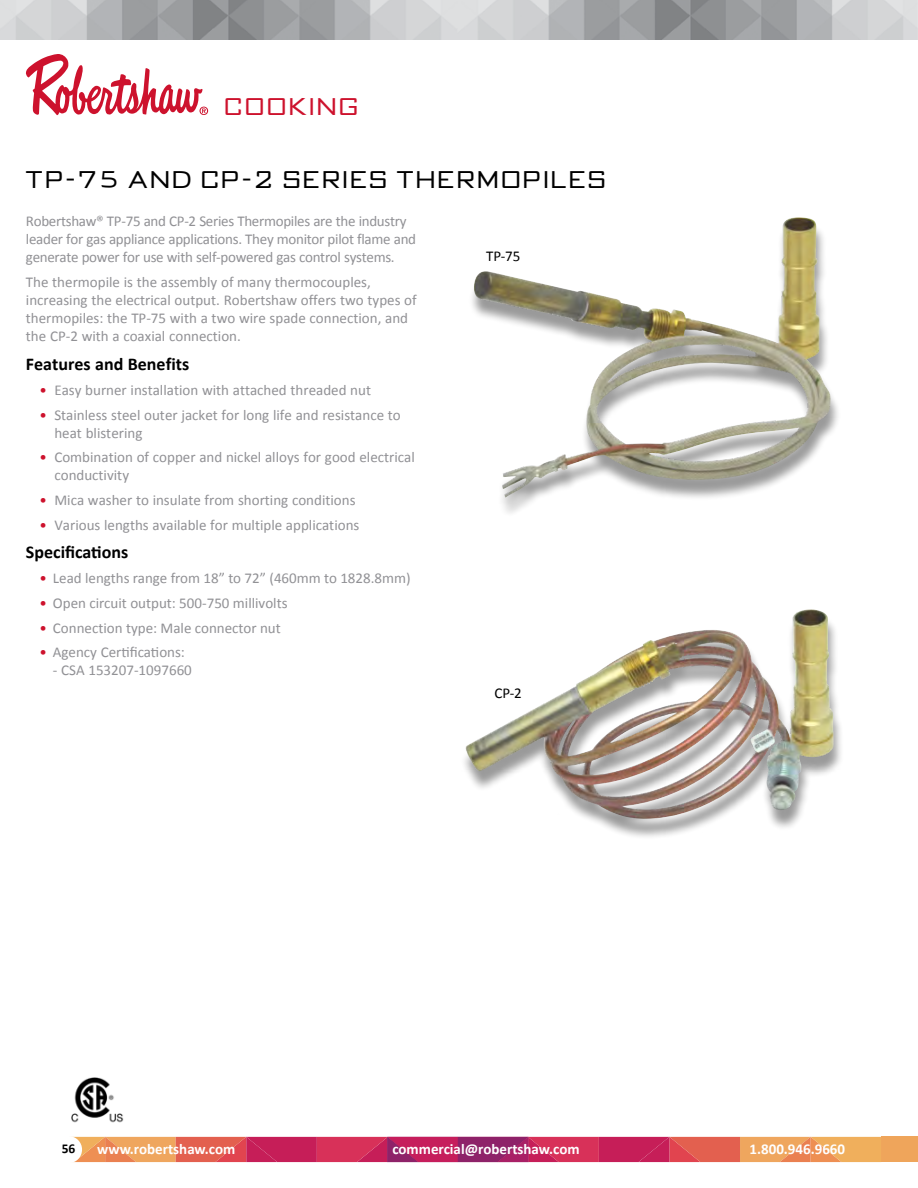
<style>
.page{position:relative;width:918px;height:1188px;background:#fff}
.page>*{position:absolute;margin:0;border:0;box-sizing:border-box;transform-origin:0 0}
.t1{font:24px "Bank Gothic";letter-spacing:.12em;color:#000}
.t2{font:24px "Bank Gothic";letter-spacing:.12em;color:#cd122d}
.t3{font:700 18px "Calibri";color:#000}
.t4{font:15px/18px "Calibri";color:#919195}
.t5{font:15px/18px "Calibri";letter-spacing:-.02em;color:#919195}
.t6{font:700 15px "Calibri";color:#fff}
.t7{font:15px "Calibri";color:#000}
.t8{font:700 13.5px "Calibri";color:#000}
.s1{color:#cd122d}
</style>
<div class="page">
<img style="left:0;top:0;width:918px;height:40px">
<svg style="left:26px;top:54px;width:182px;height:61px"></svg>
<img style="left:472px;top:217px;width:359px;height:281px">
<div style="left:460px;top:615px;width:385px;height:225px;background:#000;opacity:.4"></div>
<img style="left:465px;top:609px;width:369px;height:211px">
<img style="left:71px;top:1078px;width:53px;height:45px">
<svg style="left:75px;top:1137px;width:843px;height:25px;background:#d5565a"></svg>
<div style="left:55px;top:1136px;width:27px;height:27px;background:#fff;border-radius:50%"></div>
<p class="t2" style="left:225px;top:91px;width:135px">COOKING</p>
<p class="t1" style="left:26px;top:164px;width:581px">TP-75 AND CP-2 SERIES THERMOPILES</p>
<p class="t5" style="left:26px;top:212px;width:392px">Robertshaw® TP-75 and CP-2 Series Thermopiles are the industry leader for gas appliance applications. They monitor pilot flame and generate power for use with self-powered gas control systems.</p>
<p class="t4" style="left:26px;top:273px;width:392px">The thermopile is the assembly of many thermocouples, increasing the electrical output. Robertshaw offers two types of thermopiles: the TP-75 with a two wire spade connection, and the CP-2 with a coaxial connection.</p>
<p class="t3" style="left:26px;top:353px;width:165px">Features and Benefits</p>
<p class="t4" style="left:39px;top:381px;width:333px"><span class="s1">•</span> Easy burner installation with attached threaded nut</p>
<p class="t4" style="left:54px;top:406px;width:348px;text-indent:-15px"><span class="s1">•</span> Stainless steel outer jacket for long life and resistance to heat blistering</p>
<p class="t4" style="left:54px;top:448px;width:362px;text-indent:-15px"><span class="s1">•</span> Combination of copper and nickel alloys for good electrical conductivity</p>
<p class="t4" style="left:39px;top:491px;width:318px"><span class="s1">•</span> Mica washer to insulate from shorting conditions</p>
<p class="t4" style="left:39px;top:516px;width:322px"><span class="s1">•</span> Various lengths available for multiple applications</p>
<p class="t3" style="left:26px;top:541px;width:104px">Specifications</p>
<p class="t4" style="left:39px;top:569px;width:373px"><span class="s1">•</span> Lead lengths range from 18” to 72” (460mm to 1828.8mm)</p>
<p class="t4" style="left:39px;top:594px;width:250px"><span class="s1">•</span> Open circuit output: 500-750 millivolts</p>
<p class="t4" style="left:39px;top:619px;width:243px"><span class="s1">•</span> Connection type: Male connector nut</p>
<p class="t4" style="left:39px;top:643px;width:147px"><span class="s1">•</span> Agency Certifications:</p>
<p class="t4" style="left:53px;top:661px;width:140px">- CSA 153207-1097660</p>
<p class="t7" style="left:486px;top:246px;width:36px">TP-75</p>
<p class="t7" style="left:494px;top:683px;width:29px">CP-2</p>
<p class="t8" style="left:62px;top:1140px;width:15px">56</p>
<p class="t6" style="left:97px;top:1139px;width:140px">www.robertshaw.com</p>
<p class="t6" style="left:392px;top:1139px;width:189px">commercial@robertshaw.com</p>
<p class="t6" style="left:750px;top:1139px;width:97px">1.800.946.9660</p>
</div>
